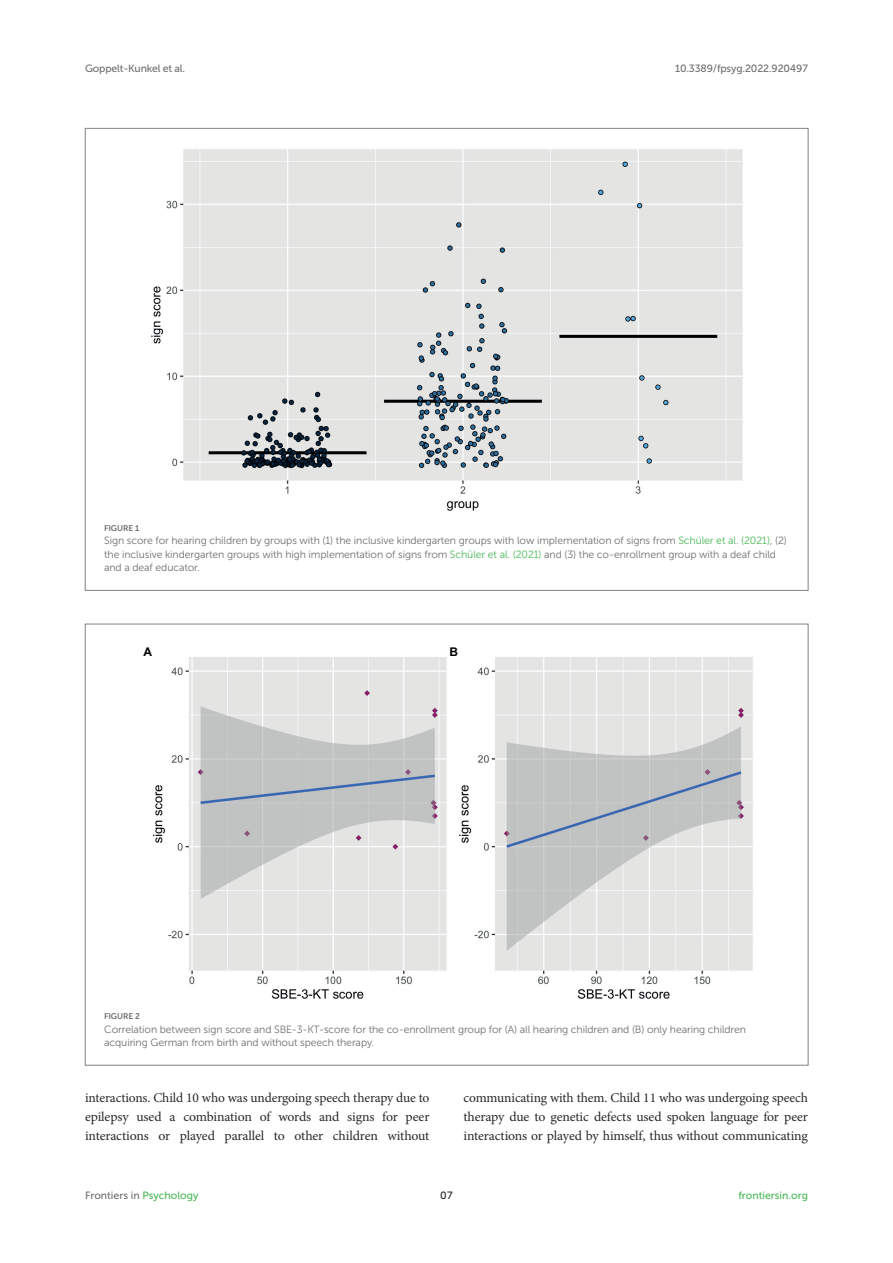
<style>
.page{position:relative;width:893px;height:1263px;background:#fff}
.page>*{position:absolute;margin:0;border:0;box-sizing:border-box;transform-origin:0 0}
.TEXT{font:13.5px/18.8px "Minion Pro";letter-spacing:-.01em;color:#292929;text-align:justify}
.t1{font:700 12px "Arial";color:#000001}
.FIG_LEG{font:10.5px/13.5px "Museo Sans 300";letter-spacing:-.01em;color:#6f6f70}
.t2{font:10.5px "Museo Sans 500";letter-spacing:-.015em;color:#6f6f70}
.t3{font:10.5px "Museo Sans 500";color:#49b856}
.t4{font:10.5px "Museo Sans 500";color:#231f20}
.FIG_HD{font:8.25px "Museo Sans 700";letter-spacing:-.01em;color:#6f6f70}
.s1{color:#49b856}
</style>
<div class="page">
<img style="left:151px;top:149px;width:592px;height:362px">
<img style="left:152px;top:657px;width:601px;height:342px">
<p class="t2" style="left:85px;top:63px;width:102px">Goppelt-Kunkel et al.</p>
<p class="t2" style="left:675px;top:63px;width:134px">10.3389/fpsyg.2022.920497</p>
<p class="FIG_HD" style="left:104px;top:523px;width:37px">FIGURE 1</p>
<p class="FIG_LEG" style="left:104px;top:534px;width:684px">Sign score for hearing children by groups with (1) the inclusive kindergarten groups with low implementation of signs from <span class="s1">Schüler et al. (2021)</span>, (2) the inclusive kindergarten groups with high implementation of signs from <span class="s1">Schüler et al. (2021)</span> and (3) the co-enrollment group with a deaf child and a deaf educator.</p>
<p class="t1" style="left:143px;top:644px;width:10px">A</p>
<p class="t1" style="left:449px;top:644px;width:10px">B</p>
<p class="FIG_HD" style="left:104px;top:1012px;width:37px">FIGURE 2</p>
<p class="FIG_LEG" style="left:104px;top:1022px;width:643px">Correlation between sign score and SBE-3-KT-score for the co-enrollment group for (A) all hearing children and (B) only hearing children acquiring German from birth and without speech therapy.</p>
<p class="TEXT" style="left:85px;top:1088px;width:346px">interactions. Child 10 who was undergoing speech therapy due to epilepsy used a combination of words and signs for peer interactions or played parallel to other children without</p>
<p class="TEXT" style="left:463px;top:1088px;width:346px">communicating with them. Child 11 who was undergoing speech therapy due to genetic defects used spoken language for peer interactions or played by himself, thus without communicating</p>
<p class="t2" style="left:85px;top:1190px;width:115px">Frontiers in <span class="s1">Psychology</span></p>
<p class="t4" style="left:440px;top:1190px;width:14px">07</p>
<p class="t3" style="left:738px;top:1190px;width:71px">frontiersin.org</p>
</div>
